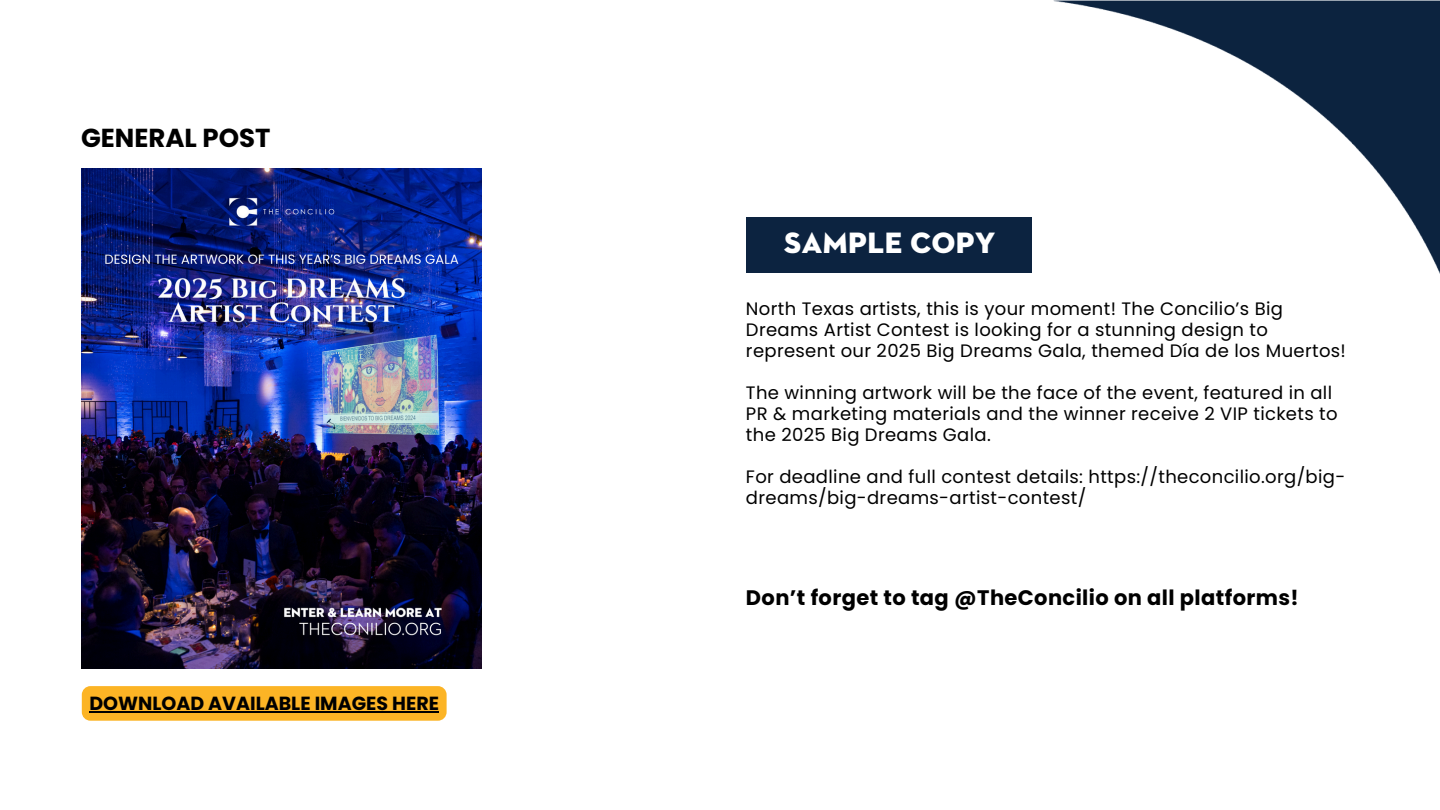
<style>
.page{position:relative;width:1440px;height:810px;background:#fff}
.page>*{position:absolute;margin:0;border:0;box-sizing:border-box;transform-origin:0 0}
.t1{font:30px "Neutraface 2 Display Titling";letter-spacing:.02em;color:#fff}
.t2{font:700 26px "Poppins";color:#000}
.t3{font:700 21px "Poppins";letter-spacing:.02em;color:#000}
.t4{font:700 19px "Poppins";color:#000}
.t5{font:18px/21px "Poppins";letter-spacing:.02em;color:#000}
</style>
<div class="page">
<div style="left:746px;top:217px;width:286px;height:56px;background:#0c2340"></div>
<img style="left:1053px;top:0;width:387px;height:274px">
<img style="left:81px;top:169px;width:401px;height:500px">
<div style="left:82px;top:686px;width:365px;height:35px;background:#fcb425;border-radius:9px"></div>
<hr style="left:89px;top:712px;width:350px;height:1px;background:#000">
<p class="t2" style="left:81px;top:120px;width:191px">GENERAL POST</p>
<p class="t4" style="left:89px;top:690px;width:351px">DOWNLOAD AVAILABLE IMAGES HERE</p>
<p class="t1" style="left:784px;top:229px;width:212px">SAMPLE COPY</p>
<h2 class="t5" style="left:746px;top:298px;width:602px">North Texas artists, this is your moment! The Concilio’s Big<br>Dreams Artist Contest is looking for a stunning design to represent our 2025 Big Dreams Gala, themed Día de los Muertos!</h2>
<p class="t5" style="left:746px;top:382px;width:593px">The winning artwork will be the face of the event, featured in all<br>PR &amp; marketing materials and the winner receive 2 VIP tickets to the 2025 Big Dreams Gala.</p>
<h1 class="t5" style="left:746px;top:466px;width:601px">For deadline and full contest details: https://theconcilio.org/big&shy;dreams/big-dreams-artist-contest/</h1>
<p class="t3" style="left:746px;top:583px;width:554px">Don’t forget to tag @TheConcilio on all platforms!</p>
</div>
